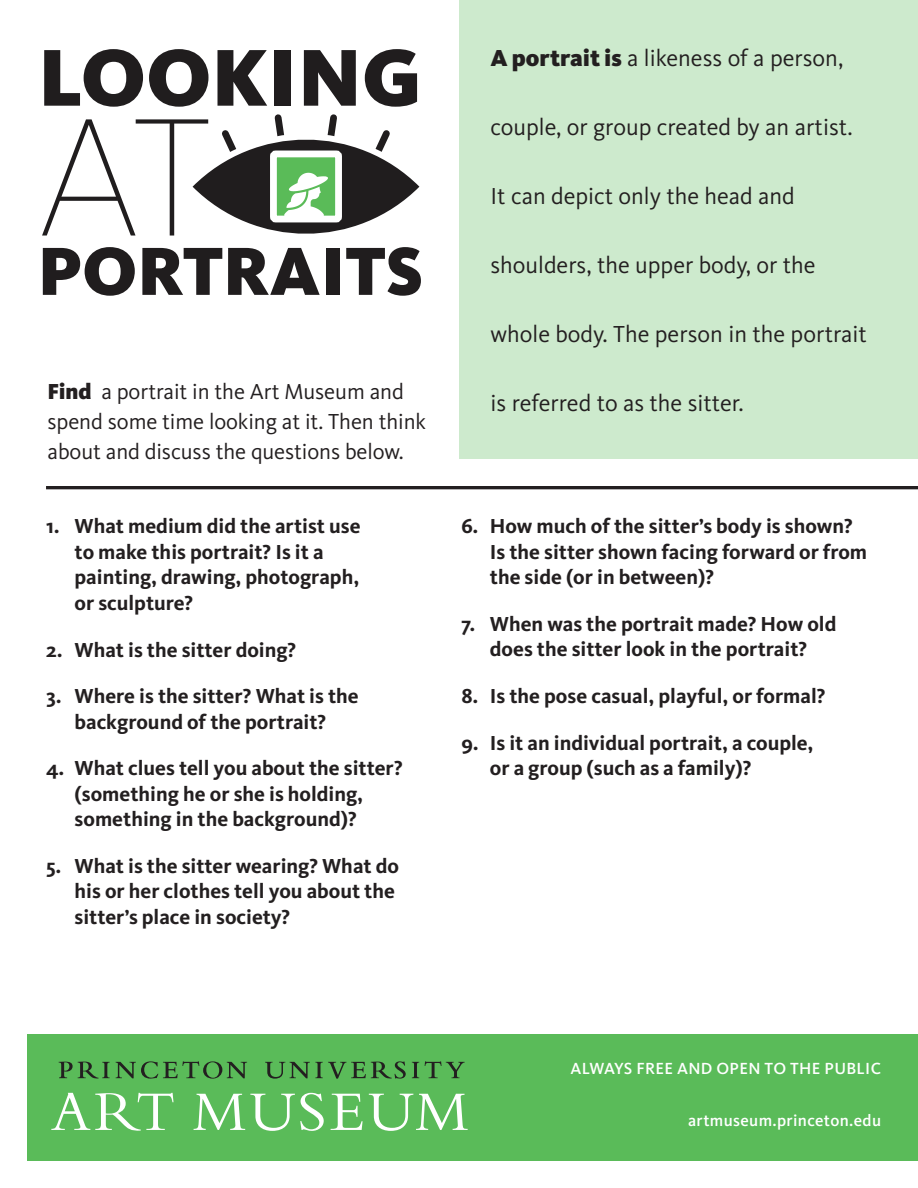
<style>
.page{position:relative;width:918px;height:1188px;background:#fff}
.page>*{position:absolute;margin:0;border:0;box-sizing:border-box;transform-origin:0 0}
.t1{font:100 174.3px "Kievit Pro";color:#201d1e}
.t2{font:900 83.4px "Kievit Pro";color:#201d1e}
.t3{font:900 70.5px "Kievit Pro";color:#201d1e}
.t4{font:900 60.3px "Kievit Pro";color:#201d1e}
.t5{font:24px "Kievit Pro";color:#231f20}
.t6{font:22.5px/30px "Kievit Pro";letter-spacing:-.005em;color:#231f20}
.t7{font:700 21px/25.5px "Kievit Pro";color:#231f20}
.t8{font:500 16.65px "Kievit Pro";letter-spacing:.02em;color:#fff}
.s1{font-weight:900}
</style>
<div class="page">
<hr style="left:46px;top:486px;width:872px;height:3px;background:#231f20">
<div style="left:459px;top:0;width:459px;height:459px;background:#cdeacd"></div>
<svg style="left:192px;top:114px;width:228px;height:120px"></svg>
<div style="left:27px;top:1035px;width:891px;height:126px;background:#5abb59"></div>
<svg style="left:59px;top:1062px;width:51px;height:17px"></svg>
<svg style="left:116px;top:1061px;width:131px;height:18px"></svg>
<svg style="left:265px;top:1061px;width:141px;height:18px"></svg>
<svg style="left:412px;top:1062px;width:7px;height:16px"></svg>
<svg style="left:425px;top:1061px;width:40px;height:17px"></svg>
<svg style="left:51px;top:1093px;width:123px;height:38px"></svg>
<svg style="left:194px;top:1093px;width:130px;height:38px"></svg>
<svg style="left:331px;top:1094px;width:32px;height:36px"></svg>
<svg style="left:369px;top:1094px;width:99px;height:37px"></svg>
<h2 class="t2" style="left:38px;top:27px;width:385px">LOOKING</h2>
<h1 class="t1" style="left:38px;top:74px;width:176px">AT</h1>
<h3 class="t3" style="left:38px;top:229px;width:387px">PORTRAITS</h3>
<p class="t6" style="left:48px;top:376px;width:380px"><span class="s1">Find</span> a portrait in the Art Museum and spend some time looking at it. Then think about and discuss the questions below.</p>
<p class="t7" style="left:75px;top:514px;width:288px;text-indent:-28px">1. What medium did the artist use to make this portrait? Is it a painting, drawing, photograph, or sculpture?</p>
<p class="t7" style="left:46px;top:637px;width:252px">2. What is the sitter doing?</p>
<p class="t7" style="left:46px;top:683px;width:314px;text-align:center">3. Where is the sitter? What is the background of the portrait?</p>
<p class="t7" style="left:75px;top:755px;width:330px;text-indent:-28px">4. What clues tell you about the sitter? (something he or she is holding, something in the background)?</p>
<p class="t7" style="left:75px;top:853px;width:326px;text-indent:-28px">5. What is the sitter wearing? What do his or her clothes tell you about the sitter’s place in society?</p>
<p class="t5" style="left:490px;top:43px;width:354px"><span class="s1">A portrait is</span> a likeness of a person,</p>
<p class="t5" style="left:490px;top:112px;width:364px">couple, or group created by an artist.</p>
<p class="t5" style="left:490px;top:181px;width:306px">It can depict only the head and</p>
<p class="t5" style="left:490px;top:250px;width:327px">shoulders, the upper body, or the</p>
<p class="t5" style="left:490px;top:319px;width:378px">whole body. The person in the portrait</p>
<h2 class="t2" style="left:566px;top:359px;width:325px">LOOKIN</h2>
<h1 class="t1" style="left:566px;top:406px;width:176px">AT</h1>
<h3 class="t4" style="left:566px;top:568px;width:353px">LANDSCAPE</h3>
<p class="t5" style="left:490px;top:388px;width:255px">is referred to as the sitter.</p>
<p class="t7" style="left:490px;top:514px;width:379px;text-indent:-28px">6. How much of the sitter’s body is shown?<br>Is the sitter shown facing forward or from the side (or in between)?</p>
<p class="t7" style="left:461px;top:611px;width:376px;text-align:center">7. When was the portrait made? How old does the sitter look in the portrait?</p>
<p class="t7" style="left:461px;top:683px;width:366px">8. Is the pose casual, playful, or formal?</p>
<p class="t7" style="left:490px;top:730px;width:325px;text-indent:-28px">9. Is it an individual portrait, a couple, or a group (such as a family)?</p>
<p class="t8" style="left:570px;top:1059px;width:312px">ALWAYS FREE AND OPEN TO THE PUBLIC</p>
<p class="t8" style="left:688px;top:1111px;width:195px">artmuseum.princeton.edu</p>
</div>
